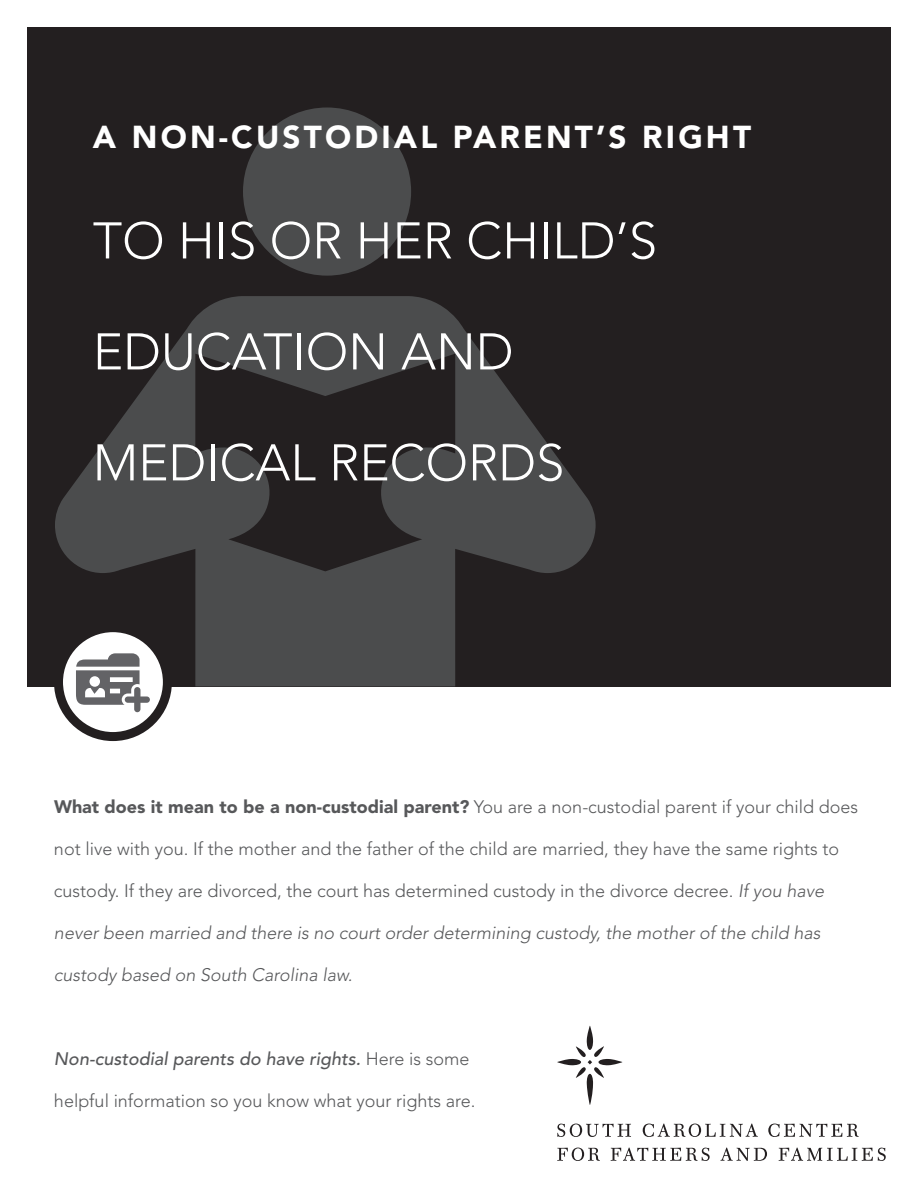
<style>
.page{position:relative;width:918px;height:1188px;background:#fff}
.page>*{position:absolute;margin:0;border:0;box-sizing:border-box;transform-origin:0 0}
.t1{font:300 51px/111px "Avenir LT Std";color:#fff}
.t2{font:900 31.5px "Avenir LT Std";letter-spacing:.1em;color:#fff}
.t3{font:300 18px "Avenir LT Std";color:#57585a}
.t4{font:italic 300 18px "Avenir LT Std";color:#57585a}
.t5{font:italic 500 18px "Avenir LT Std";color:#57585a}
.s1{font-weight:900}
.s2{font-style:italic}
.s3{font-weight:300;font-style:normal}
</style>
<div class="page">
<div style="left:27px;top:27px;width:864px;height:659px;background:#231f20"></div>
<svg style="left:55px;top:107px;width:541px;height:579px"></svg>
<svg style="left:557px;top:1026px;width:65px;height:79px"></svg>
<svg style="left:557px;top:1148px;width:329px;height:13px"></svg>
<svg style="left:557px;top:1124px;width:302px;height:13px"></svg>
<svg style="left:59px;top:628px;width:108px;height:109px;fill:#fff"></svg>
<div style="left:54px;top:623px;width:118px;height:118px;border:9px solid #231f20;border-radius:50%"></div>
<svg style="left:76px;top:653px;width:74px;height:59px"></svg>
<h2 class="t2" style="left:93px;top:118px;width:660px">A NON-CUSTODIAL PARENT’S RIGHT</h2>
<h1 class="t1" style="left:93px;top:186px;width:566px">TO HIS OR HER CHILD’S<br>EDUCATION AND<br>MEDICAL RECORDS</h1>
<p class="t3" style="left:54px;top:796px;width:806px"><span class="s1">What does it mean to be a non-custodial parent?</span> You are a non-custodial parent if your child does</p>
<p class="t3" style="left:54px;top:838px;width:787px">not live with you. If the mother and the father of the child are married, they have the same rights to</p>
<p class="t3" style="left:54px;top:880px;width:772px">custody. If they are divorced, the court has determined custody in the divorce decree. <span class="s2">If you have</span></p>
<p class="t4" style="left:54px;top:922px;width:768px">never been married and there is no court order determining custody, the mother of the child has</p>
<p class="t4" style="left:54px;top:964px;width:300px">custody based on South Carolina law.</p>
<p class="t5" style="left:54px;top:1048px;width:417px">Non-custodial parents do have rights. <span class="s3">Here is some</span></p>
<p class="t3" style="left:54px;top:1090px;width:423px">helpful information so you know what your rights are.</p>
</div>
